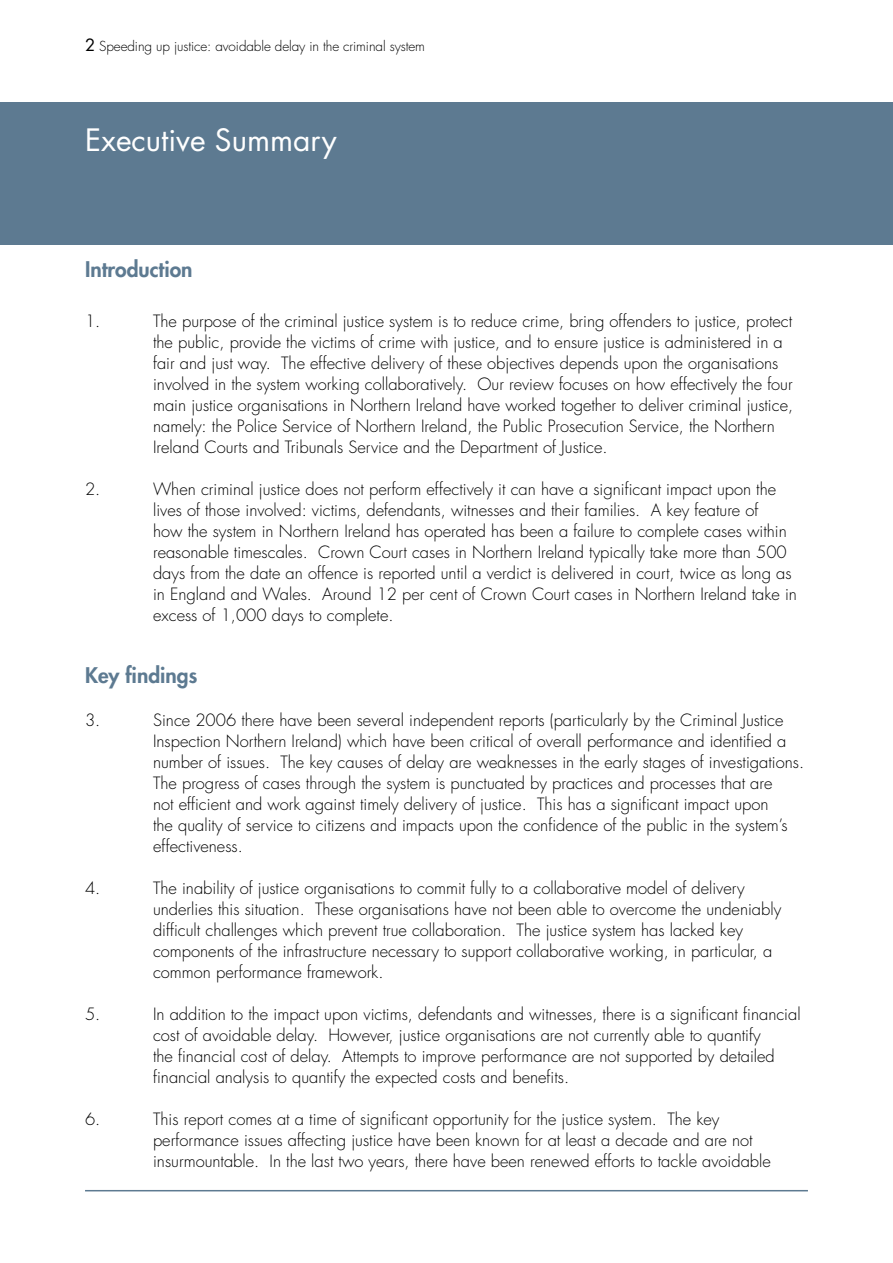
<style>
.page{position:relative;width:893px;height:1263px;background:#fff}
.page>*{position:absolute;margin:0;border:0;box-sizing:border-box;transform-origin:0 0}
.t1{font:30px "Futura";color:#fff}
._1__subheads{font:800 21px "Futura";color:#5d7a91}
.t2{font:300 16.5px/21px "Futura";color:#000}
.t3{font:300 13.5px "Futura";letter-spacing:-.005em;color:#000}
.s1{font-weight:400;font-size:16.5px}
</style>
<div class="page">
<div style="left:0;top:102px;width:893px;height:142px;background:#5d7a91"></div>
<hr style="left:85px;top:1190px;width:723px;height:1px;background:#5d7a91">
<p class="t3" style="left:85px;top:38px;width:342px"><span class="s1">2</span> Speeding up justice: avoidable delay in the criminal system</p>
<h1 class="t1" style="left:85px;top:121px;width:253px">Executive Summary</h1>
<p class="_1__subheads" style="left:85px;top:256px;width:109px">Introduction</p>
<p class="t2" style="left:85px;top:311px;width:17px">1.</p>
<p class="t2" style="left:153px;top:311px;width:642px">The purpose of the criminal justice system is to reduce crime, bring offenders to justice, protect the public, provide the victims of crime with justice, and to ensure justice is administered in a fair and just way. The effective delivery of these objectives depends upon the organisations involved in the system working collaboratively. Our review focuses on how effectively the four main justice organisations in Northern Ireland have worked together to deliver criminal justice, namely: the Police Service of Northern Ireland, the Public Prosecution Service, the Northern Ireland Courts and Tribunals Service and the Department of Justice.</p>
<p class="t2" style="left:85px;top:479px;width:17px">2.</p>
<p class="t2" style="left:153px;top:479px;width:645px">When criminal justice does not perform effectively it can have a significant impact upon the lives of those involved: victims, defendants, witnesses and their families. A key feature of<br>how the system in Northern Ireland has operated has been a failure to complete cases within reasonable timescales. Crown Court cases in Northern Ireland typically take more than 500 days from the date an offence is reported until a verdict is delivered in court, twice as long as in England and Wales. Around 12 per cent of Crown Court cases in Northern Ireland take in excess of 1,000 days to complete.</p>
<p class="_1__subheads" style="left:85px;top:662px;width:114px">Key findings</p>
<p class="t2" style="left:85px;top:710px;width:17px">3.</p>
<p class="t2" style="left:153px;top:710px;width:653px">Since 2006 there have been several independent reports (particularly by the Criminal Justice Inspection Northern Ireland) which have been critical of overall performance and identified a number of issues. The key causes of delay are weaknesses in the early stages of investigations.<br>The progress of cases through the system is punctuated by practices and processes that are<br>not efficient and work against timely delivery of justice. This has a significant impact upon<br>the quality of service to citizens and impacts upon the confidence of the public in the system’s effectiveness.</p>
<p class="t2" style="left:85px;top:878px;width:17px">4.</p>
<p class="t2" style="left:153px;top:878px;width:630px">The inability of justice organisations to commit fully to a collaborative model of delivery underlies this situation. These organisations have not been able to overcome the undeniably difficult challenges which prevent true collaboration. The justice system has lacked key components of the infrastructure necessary to support collaborative working, in particular, a common performance framework.</p>
<p class="t2" style="left:85px;top:1004px;width:17px">5.</p>
<p class="t2" style="left:153px;top:1004px;width:649px">In addition to the impact upon victims, defendants and witnesses, there is a significant financial cost of avoidable delay. However, justice organisations are not currently able to quantify<br>the financial cost of delay. Attempts to improve performance are not supported by detailed financial analysis to quantify the expected costs and benefits.</p>
<p class="t2" style="left:85px;top:1109px;width:17px">6.</p>
<p class="t2" style="left:153px;top:1109px;width:619px">This report comes at a time of significant opportunity for the justice system. The key performance issues affecting justice have been known for at least a decade and are not insurmountable. In the last two years, there have been renewed efforts to tackle avoidable</p>
</div>
